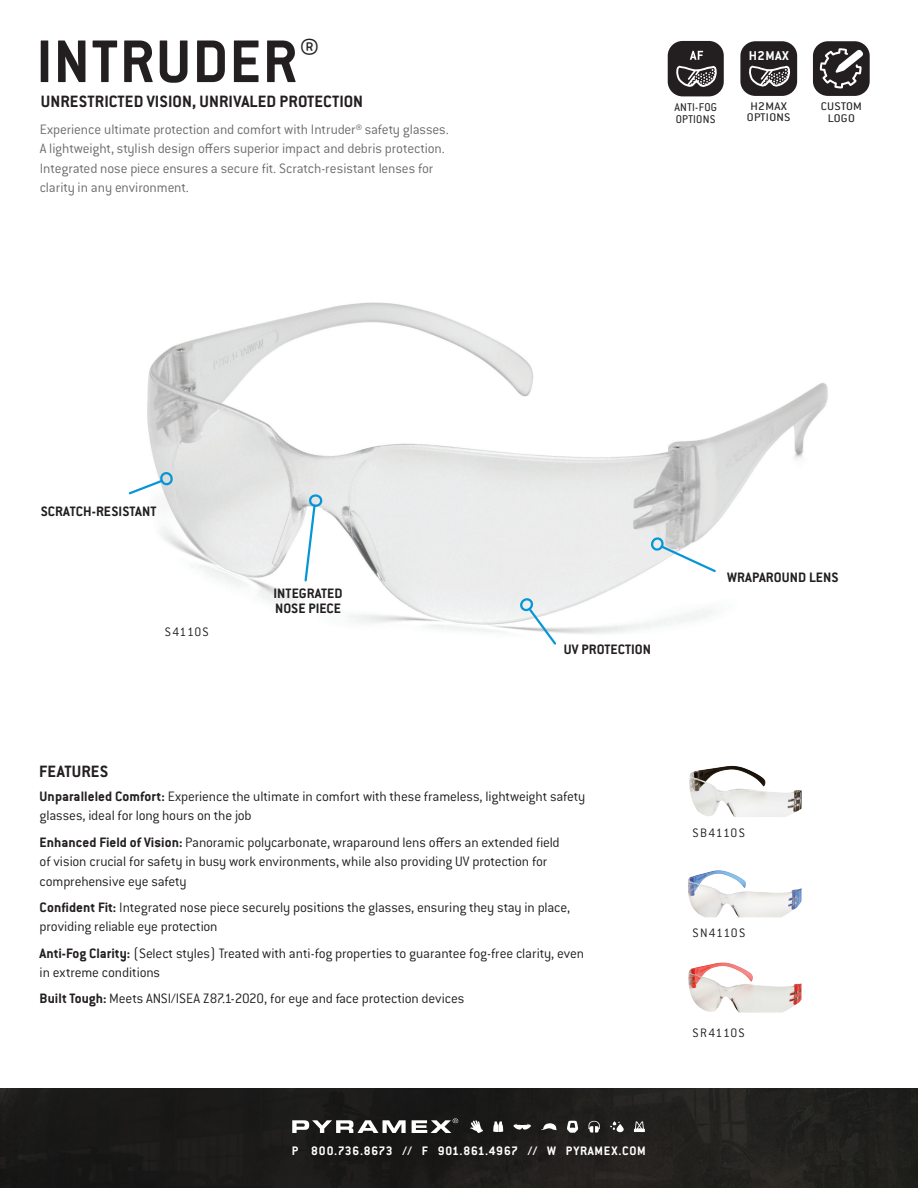
<style>
.page{position:relative;width:918px;height:1188px;background:#fff}
.page>*{position:absolute;margin:0;border:0;box-sizing:border-box;transform-origin:0 0}
.Model_Name{font:700 66px "Conduit ITC Std";letter-spacing:.025em;color:#231f20}
.Description___no_rule{font:700 18px "Conduit ITC Std";letter-spacing:.005em;color:#231f20}
.Description___no_rule-2{font:300 15px/19.5px "Conduit ITC Std";letter-spacing:-.01em;color:#231f20}
.Description___no_rule-3{font:300 15px/19.5px "Conduit ITC Std";letter-spacing:-.01em;color:#6c6d70}
.Description___no_rule-4{font:700 15px/15px "Conduit ITC Std";letter-spacing:.005em;color:#231f20}
.t1{font:700 14.1px "Conduit ITC Std";letter-spacing:.025em;color:#fff;scale:1.04 1}
.t2{font:700 13.5px "Conduit ITC Std";letter-spacing:.05em;color:#fff}
.Part_No{font:300 13.5px "Conduit ITC Std";letter-spacing:.07em;color:#231f20}
.Part_No-2{font:300 13.5px "Conduit ITC Std";letter-spacing:.065em;color:#231f20}
.Part_No-3{font:300 13.5px "Conduit ITC Std";letter-spacing:.04em;color:#231f20}
.t3{font:12.3px/12px "Conduit ITC Std";letter-spacing:.025em;color:#231f20}
.t4{font:12.15px/11.4px "Conduit ITC Std";letter-spacing:.025em;color:#231f20;scale:1.11 1}
.s1{font-weight:700}
</style>
<div class="page">
<img style="left:0;top:1088px;width:918px;height:100px">
<svg style="left:634px;top:1121px;width:11px;height:11px"></svg>
<svg style="left:610px;top:1121px;width:14px;height:11px"></svg>
<svg style="left:470px;top:1120px;width:13px;height:13px"></svg>
<svg style="left:493px;top:1121px;width:10px;height:11px"></svg>
<svg style="left:588px;top:1121px;width:12px;height:12px"></svg>
<svg style="left:567px;top:1121px;width:11px;height:12px"></svg>
<svg style="left:513px;top:1124px;width:18px;height:6px"></svg>
<svg style="left:541px;top:1122px;width:16px;height:8px"></svg>
<svg style="left:292px;top:1118px;width:166px;height:15px"></svg>
<img style="left:147px;top:302px;width:681px;height:332px">
<svg style="left:526px;top:606px;width:32px;height:39px"></svg>
<div style="left:520px;top:598px;width:13px;height:13px;border:2px solid #0696d7;border-radius:50%"></div>
<svg style="left:649px;top:535px;width:69px;height:39px"></svg>
<svg style="left:303px;top:492px;width:22px;height:91px"></svg>
<svg style="left:128px;top:469px;width:47px;height:27px"></svg>
<div style="left:668px;top:41px;width:56px;height:55px;background:#231f20;border-radius:15px"></div>
<svg style="left:690px;top:51px;width:13px;height:9px"></svg>
<svg style="left:676px;top:66px;width:41px;height:21px"></svg>
<div style="left:740px;top:41px;width:57px;height:55px;background:#231f20;border-radius:15px"></div>
<svg style="left:749px;top:66px;width:41px;height:21px"></svg>
<div style="left:813px;top:41px;width:57px;height:55px;background:#231f20;border-radius:15px"></div>
<svg style="left:820px;top:48px;width:43px;height:41px"></svg>
<img style="left:689px;top:766px;width:113px;height:51px">
<img style="left:688px;top:870px;width:114px;height:47px">
<img style="left:688px;top:963px;width:114px;height:50px">
<p class="Model_Name" style="left:36px;top:22px;width:285px">INTRUDER<sup>®</sup></p>
<p class="Description___no_rule" style="left:41px;top:91px;width:324px">UNRESTRICTED VISION, UNRIVALED PROTECTION</p>
<p class="t3" style="left:674px;top:101px;width:44px">ANTI-FOG<br>OPTIONS</p>
<p class="Description___no_rule-3" style="left:40px;top:119px;width:411px">Experience ultimate protection and comfort with Intruder® safety glasses.<br>A lightweight, stylish design offers superior impact and debris protection.<br>Integrated nose piece ensures a secure fit. Scratch-resistant lenses for clarity in any environment.</p>
<p class="t1" style="left:749px;top:47px;width:40px">H2MAX</p>
<p class="t4" style="left:747px;top:100px;width:41px">H2MAX<br>OPTIONS</p>
<p class="t4" style="left:821px;top:100px;width:39px;text-align:center">CUSTOM<br>LOGO</p>
<p class="Description___no_rule-4" style="left:41px;top:503px;width:117px">SCRATCH-RESISTANT</p>
<p class="Part_No-3" style="left:165px;top:624px;width:45px">S4110S</p>
<p class="Description___no_rule" style="left:39px;top:760px;width:71px">FEATURES</p>
<p class="Description___no_rule-4" style="left:274px;top:585px;width:70px">INTEGRATED<br>NOSE PIECE</p>
<p class="Description___no_rule-4" style="left:564px;top:641px;width:89px">UV PROTECTION</p>
<p class="Description___no_rule-4" style="left:727px;top:569px;width:113px">WRAPAROUND LENS</p>
<p class="Description___no_rule-2" style="left:40px;top:786px;width:547px"><span class="s1">Unparalleled Comfort:</span> Experience the ultimate in comfort with these frameless, lightweight safety glasses, ideal for long hours on the job</p>
<p class="Description___no_rule-2" style="left:40px;top:832px;width:522px"><span class="s1">Enhanced Field of Vision:</span> Panoramic polycarbonate, wraparound lens offers an extended field of vision crucial for safety in busy work environments, while also providing UV protection for comprehensive eye safety</p>
<p class="Description___no_rule-2" style="left:40px;top:897px;width:532px"><span class="s1">Confident Fit:</span> Integrated nose piece securely positions the glasses, ensuring they stay in place, providing reliable eye protection</p>
<p class="Description___no_rule-2" style="left:40px;top:943px;width:546px"><span class="s1">Anti-Fog Clarity:</span> (Select styles) Treated with anti-fog properties to guarantee fog-free clarity, even in extreme conditions</p>
<p class="Description___no_rule-2" style="left:40px;top:989px;width:426px"><span class="s1">Built Tough:</span> Meets ANSI/ISEA Z87.1-2020, for eye and face protection devices</p>
<p class="t2" style="left:292px;top:1143px;width:356px">P 800.736.8673 // F 901.861.4967 // W PYRAMEX.COM</p>
<p class="Part_No" style="left:693px;top:824px;width:54px">SB4110S</p>
<p class="Part_No-2" style="left:693px;top:925px;width:54px">SN4110S</p>
<p class="Part_No" style="left:693px;top:1025px;width:54px">SR4110S</p>
</div>
